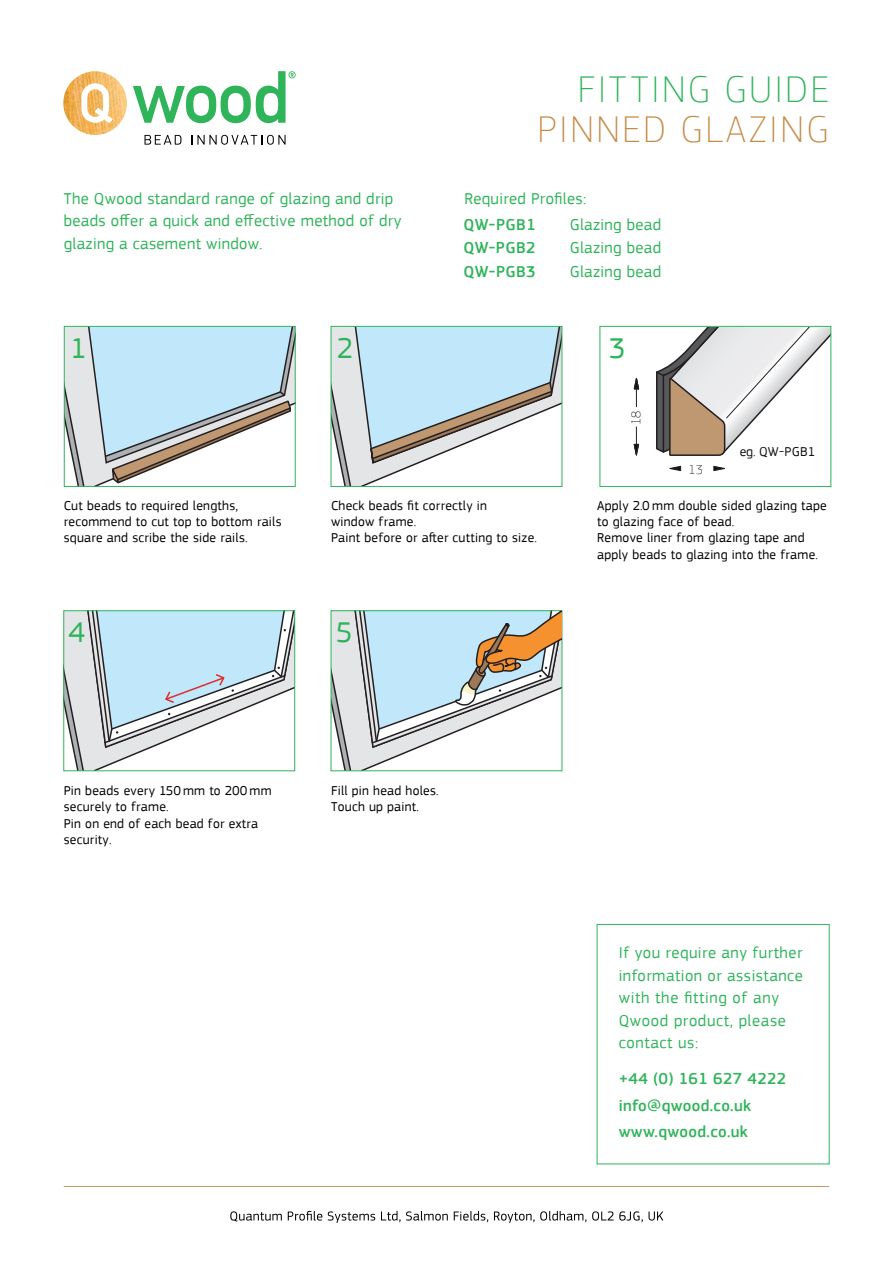
<style>
.page{position:relative;width:893px;height:1263px;background:#fff}
.page>*{position:absolute;margin:0;border:0;box-sizing:border-box;transform-origin:0 0}
.t1{font:100 39px "PF Square Sans Pro";letter-spacing:.065em;color:#c68a47}
.t2{font:100 39px "PF Square Sans Pro";letter-spacing:.06em;color:#2fb45a}
.t3{font:30px "PF Square Sans Pro";color:#2fb45a}
.t4{font:16.5px/22.5px "PF Square Sans Pro";letter-spacing:.02em;color:#2fb45a}
.t5{font:500 16.5px/26.7px "PF Square Sans Pro";letter-spacing:.02em;color:#2fb45a}
.t6{font:13.5px/16.2px "PF Square Sans Pro";letter-spacing:.02em;color:#000}
.t7{font:13.5px "PF Square Sans Pro";color:#111416}
.t8{font:100 13.5px "PF Square Sans Pro";color:#111416}
</style>
<div class="page">
<img style="left:63px;top:71px;width:64px;height:64px">
<svg style="left:81px;top:83px;width:32px;height:40px"></svg>
<svg style="left:133px;top:71px;width:163px;height:52px"></svg>
<svg style="left:145px;top:135px;width:36px;height:10px"></svg>
<svg style="left:192px;top:135px;width:94px;height:10px"></svg>
<svg style="left:230px;top:1211px;width:433px;height:12px"></svg>
<hr style="left:64px;top:1186px;width:765px;height:1px;background:#cc9860">
<svg style="left:66px;top:328px;width:228px;height:157px"></svg>
<div style="left:64px;top:326px;width:232px;height:161px;border:1px solid #2fb45a"></div>
<svg style="left:333px;top:328px;width:227px;height:157px"></svg>
<div style="left:331px;top:326px;width:231px;height:161px;border:1px solid #2fb45a"></div>
<svg style="left:64px;top:611px;width:231px;height:160px"></svg>
<svg style="left:331px;top:611px;width:231px;height:160px"></svg>
<svg style="left:655px;top:325px;width:177px;height:132px"></svg>
<svg style="left:669px;top:466px;width:12px;height:5px"></svg>
<svg style="left:713px;top:466px;width:12px;height:5px"></svg>
<svg style="left:634px;top:377px;width:5px;height:30px"></svg>
<svg style="left:634px;top:427px;width:5px;height:29px"></svg>
<div style="left:599px;top:326px;width:232px;height:161px;border:1px solid #2fb45a"></div>
<p class="t4" style="left:64px;top:187px;width:339px">The Qwood standard range of glazing and drip beads offer a quick and effective method of dry glazing a casement window.</p>
<h1 class="t2" style="left:578px;top:66px;width:253px">FITTING GUIDE</h1>
<h1 class="t1" style="left:538px;top:107px;width:292px">PINNED GLAZING</h1>
<p class="t4" style="left:464px;top:187px;width:123px">Required Profiles:</p>
<p class="t4" style="left:570px;top:236px;width:93px;line-height:23.4px">Glazing bead<br>Glazing bead</p>
<p class="t5" style="left:463px;top:211px;width:74px">QW-PGB1</p>
<p class="t4" style="left:570px;top:213px;width:93px">Glazing bead</p>
<p class="t5" style="left:463px;top:236px;width:74px;line-height:23.4px">QW-PGB2<br>QW-PGB3</p>
<h2 class="t3" style="left:70px;top:331px;width:18px">1</h2>
<h2 class="t3" style="left:337px;top:331px;width:18px">2</h2>
<h2 class="t3" style="left:609px;top:331px;width:18px">3</h2>
<p class="t8" style="left:628px;top:425px;width:16px;rotate:-90deg">18</p>
<p class="t8" style="left:688px;top:461px;width:16px">13</p>
<p class="t7" style="left:740px;top:443px;width:77px">eg. QW-PGB1</p>
<p class="t6" style="left:64px;top:498px;width:219px">Cut beads to required lengths, recommend to cut top to bottom rails square and scribe the side rails.</p>
<p class="t6" style="left:331px;top:498px;width:208px">Check beads fit correctly in<br>window frame.<br>Paint before or aſter cutting to size.</p>
<p class="t6" style="left:597px;top:498px;width:231px">Apply 2.0 mm double sided glazing tape to glazing face of bead.<br>Remove liner from glazing tape and apply beads to glazing into the frame.</p>
<h2 class="t3" style="left:69px;top:615px;width:18px">4</h2>
<h2 class="t3" style="left:336px;top:615px;width:18px">5</h2>
<p class="t6" style="left:64px;top:783px;width:210px">Pin beads every 150 mm to 200 mm securely to frame.<br>Pin on end of each bead for extra security.</p>
<p class="t6" style="left:331px;top:783px;width:109px">Fill pin head holes.<br>Touch up paint.</p>
<p class="t4" style="left:619px;top:942px;width:185px">If you require any further information or assistance with the fitting of any<br>Qwood product, please contact us:</p>
<p class="t5" style="left:619px;top:1065px;width:169px">+44 (0) 161 627 4222 info@qwood.co.uk www.qwood.co.uk</p>
</div>
